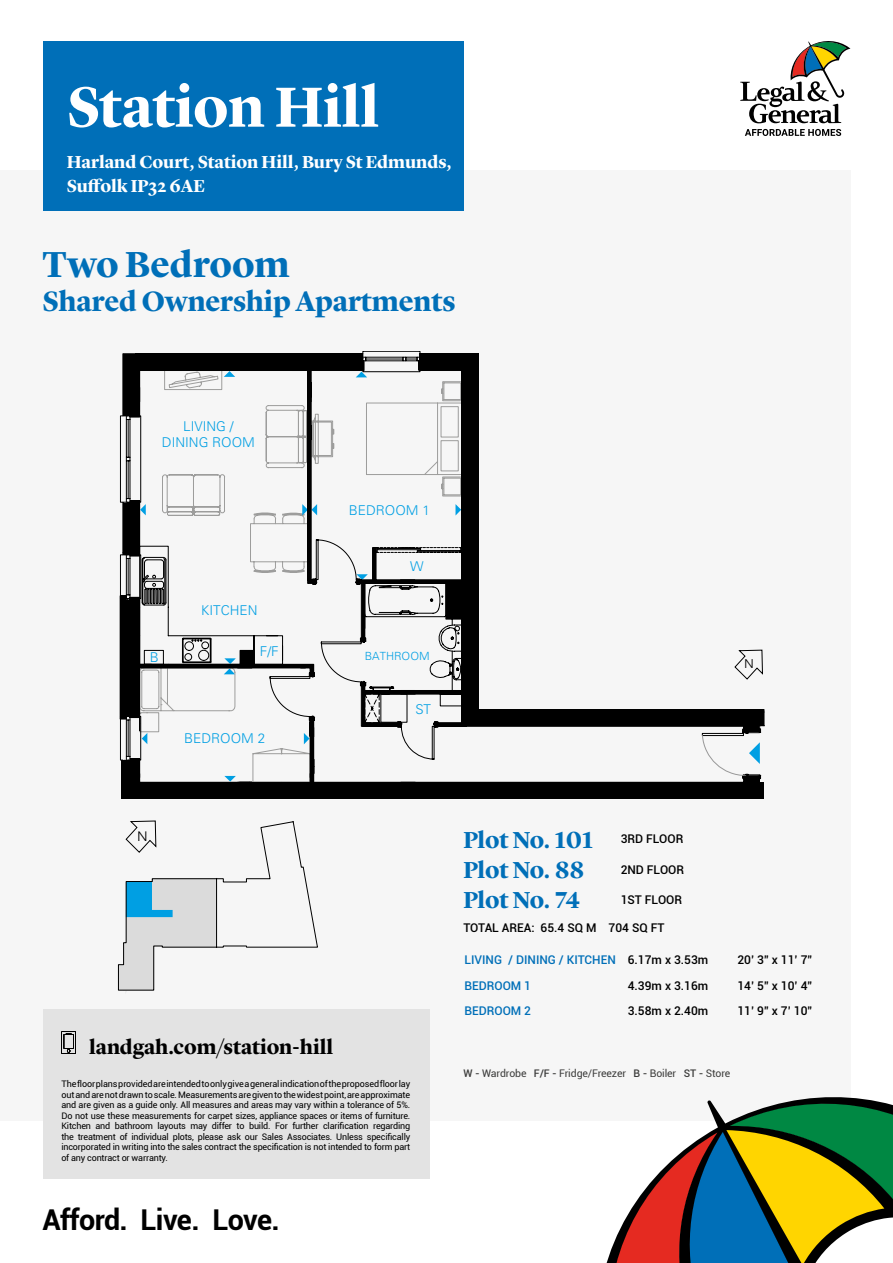
<style>
.page{position:relative;width:893px;height:1263px;background:#fff}
.page>*{position:absolute;margin:0;border:0;box-sizing:border-box;transform-origin:0 0}
.t1{font:700 58.65px "Lyon Display";color:#fff}
.t2{font:700 37.5px "Lyon Display";color:#006fb8}
.t3{font:700 28.95px "Lyon Display";color:#006fb8}
.t4{font:700 28.65px "Roboto";letter-spacing:-.02em;color:#000}
.t5{font:700 24px/30.3px "Lyon Display";letter-spacing:-.005em;color:#006fb8}
.t6{font:700 21px "Lyon Display";color:#000}
.t7{font:700 18px/24px "Lyon Display";color:#fff}
.t8{font:300 13.5px/16.2px "Univers";color:#009fe3;text-align:center}
.t9{font:300 13.5px "Helvetica Neue LT";color:#000;scale:1.04 1}
.t10{font:300 12.45px "Helvetica Neue LT";color:#000;scale:1.04 1}
.t11{font:500 12px "Roboto";color:#000}
.t12{font:500 12px "Roboto";color:#006fb8}
.t13{font:300 11.25px "Univers";color:#009fe3}
.t14{font:10.5px "Roboto";letter-spacing:-.01em;color:#3c3c3b}
.t15{font:9px/10.5px "Roboto";letter-spacing:-.02em;color:#000;text-align:justify}
.s1{color:#000}
.s2{font-weight:500}
</style>
<div class="page">
<div style="left:0;top:170px;width:850px;height:950px;background:#f6f6f6"></div>
<div style="left:43px;top:1009px;width:386px;height:169px;background:#e3e3e3"></div>
<svg style="left:606px;top:1097px;width:287px;height:166px"></svg>
<svg style="left:740px;top:41px;width:110px;height:82px"></svg>
<svg style="left:745px;top:129px;width:96px;height:7px"></svg>
<svg style="left:61px;top:1031px;width:15px;height:23px"></svg>
<div style="left:43px;top:41px;width:420px;height:169px;background:#006fb8"></div>
<svg style="left:119px;top:595px;width:1px;height:125px"></svg>
<svg style="left:120px;top:351px;width:645px;height:432px"></svg>
<div style="left:419px;top:353px;width:60px;height:18px;background:#000"></div>
<div style="left:462px;top:353px;width:17px;height:373px;background:#000"></div>
<div style="left:462px;top:709px;width:302px;height:17px;background:#000"></div>
<div style="left:122px;top:782px;width:642px;height:17px;background:#000"></div>
<div style="left:743px;top:715px;width:16px;height:17px;background:#000"></div>
<div style="left:744px;top:776px;width:15px;height:13px;background:#000"></div>
<div style="left:130px;top:758px;width:10px;height:35px;background:#000"></div>
<div style="left:122px;top:760px;width:17px;height:31px;background:#000"></div>
<div style="left:129px;top:597px;width:11px;height:121px;background:#000"></div>
<div style="left:120px;top:596px;width:6px;height:123px;background:#000"></div>
<div style="left:121px;top:600px;width:11px;height:116px;background:#000"></div>
<div style="left:240px;top:650px;width:14px;height:15px;background:#000"></div>
<hr style="left:134px;top:664px;width:180px;height:3px;background:#000">
<hr style="left:310px;top:718px;width:4px;height:70px;background:#000">
<svg style="left:310px;top:667px;width:4px;height:8px"></svg>
<svg style="left:309px;top:580px;width:6px;height:3px"></svg>
<hr style="left:308px;top:369px;width:3px;height:212px;background:#000">
<div style="left:128px;top:361px;width:236px;height:9px;background:#000"></div>
<div style="left:135px;top:353px;width:228px;height:11px;background:#000"></div>
<div style="left:129px;top:364px;width:11px;height:53px;background:#000"></div>
<div style="left:123px;top:354px;width:14px;height:61px;background:#000"></div>
<div style="left:130px;top:501px;width:10px;height:55px;background:#000"></div>
<div style="left:123px;top:503px;width:13px;height:52px;background:#000"></div>
<hr style="left:362px;top:683px;width:2px;height:43px;background:#000">
<hr style="left:363px;top:723px;width:37px;height:3px;background:#000">
<hr style="left:363px;top:691px;width:100px;height:3px;background:#000">
<hr style="left:362px;top:583px;width:2px;height:57px;background:#000">
<hr style="left:358px;top:580px;width:110px;height:3px;background:#000">
<div style="left:446px;top:584px;width:24px;height:34px;background:#000"></div>
<hr style="left:373px;top:547px;width:3px;height:34px;background:#000">
<hr style="left:436px;top:723px;width:30px;height:3px;background:#000">
<div style="left:418px;top:361px;width:13px;height:9px;background:#000"></div>
<svg style="left:117px;top:820px;width:201px;height:171px"></svg>
<h1 class="t1" style="left:67px;top:63px;width:313px">Station Hill</h1>
<h3 class="t7" style="left:67px;top:149px;width:386px">Harland Court, Station Hill, Bury St Edmunds,<br>Suffolk IP32 6AE</h3>
<h2 class="t2" style="left:43px;top:236px;width:249px">Two Bedroom</h2>
<h3 class="t3" style="left:43px;top:280px;width:415px">Shared Ownership Apartments</h3>
<h3 class="t8" style="left:162px;top:418px;width:95px">LIVING /<br>DINING ROOM</h3>
<h3 class="t8" style="left:150px;top:650px;width:11px">B</h3>
<h3 class="t8" style="left:201px;top:602px;width:58px">KITCHEN</h3>
<h3 class="t8" style="left:260px;top:643px;width:20px">F/F</h3>
<h3 class="t8" style="left:184px;top:730px;width:83px">BEDROOM 2</h3>
<h3 class="t8" style="left:349px;top:502px;width:83px">BEDROOM 1</h3>
<h3 class="t8" style="left:410px;top:558px;width:15px">W</h3>
<p class="t13" style="left:365px;top:650px;width:67px">BATHROOM</p>
<h3 class="t8" style="left:415px;top:701px;width:17px">ST</h3>
<h3 class="t10" style="left:744px;top:656px;width:10px">N</h3>
<h3 class="t9" style="left:137px;top:827px;width:11px">N</h3>
<h3 class="t6" style="left:89px;top:1031px;width:245px">landgah.com/station-hill</h3>
<p class="t15" style="left:61px;top:1078px;width:350px">The floor plans provided are intended to only give a general indication of the proposed floor lay out and are not drawn to scale. Measurements are given to the widest point, are approximate and are given as a guide only. All measures and areas may vary within a tolerance of 5%.<br>Do not use these measurements for carpet sizes, appliance spaces or items of furniture.<br>Kitchen and bathroom layouts may differ to build. For further clarification regarding the treatment of individual plots, please ask our Sales Associates. Unless specifically incorporated in writing into the sales contract the specification is not intended to form part of any contract or warranty.</p>
<h3 class="t4" style="left:43px;top:1200px;width:239px">Afford. Live. Love.</h3>
<h3 class="t5" style="left:463px;top:823px;width:222px">Plot No. 101 <sup>3RD</sup> <sup>FLOOR<br></sup>Plot No. 88</h3>
<h3 class="t11" style="left:621px;top:861px;width:65px">2ND FLOOR</h3>
<h3 class="t5" style="left:463px;top:883px;width:118px">Plot No. 74</h3>
<h3 class="t11" style="left:621px;top:891px;width:63px">1ST FLOOR</h3>
<h3 class="t11" style="left:463px;top:919px;width:203px">TOTAL AREA: 65.4 SQ M 704 SQ FT</h3>
<h3 class="t12" style="left:464px;top:951px;width:245px">LIVING / DINING / KITCHEN <span class="s1">6.17m x 3.53m</span></h3>
<h3 class="t11" style="left:737px;top:951px;width:76px">20’ 3” x 11’ 7”</h3>
<h3 class="t12" style="left:464px;top:977px;width:68px">BEDROOM 1</h3>
<h3 class="t11" style="left:628px;top:977px;width:82px">4.39m x 3.16m</h3>
<h3 class="t11" style="left:737px;top:977px;width:76px">14’ 5” x 10’ 4”</h3>
<h3 class="t12" style="left:464px;top:1002px;width:68px">BEDROOM 2</h3>
<h3 class="t11" style="left:628px;top:1002px;width:82px">3.58m x 2.40m</h3>
<h3 class="t11" style="left:737px;top:1002px;width:76px">11’ 9” x 7’ 10”</h3>
<p class="t14" style="left:463px;top:1066px;width:268px"><span class="s2">W -</span> Wardrobe <span class="s2">F/F -</span> Fridge/Freezer <span class="s2">B -</span> Boiler <span class="s2">ST -</span> Store</p>
</div>
